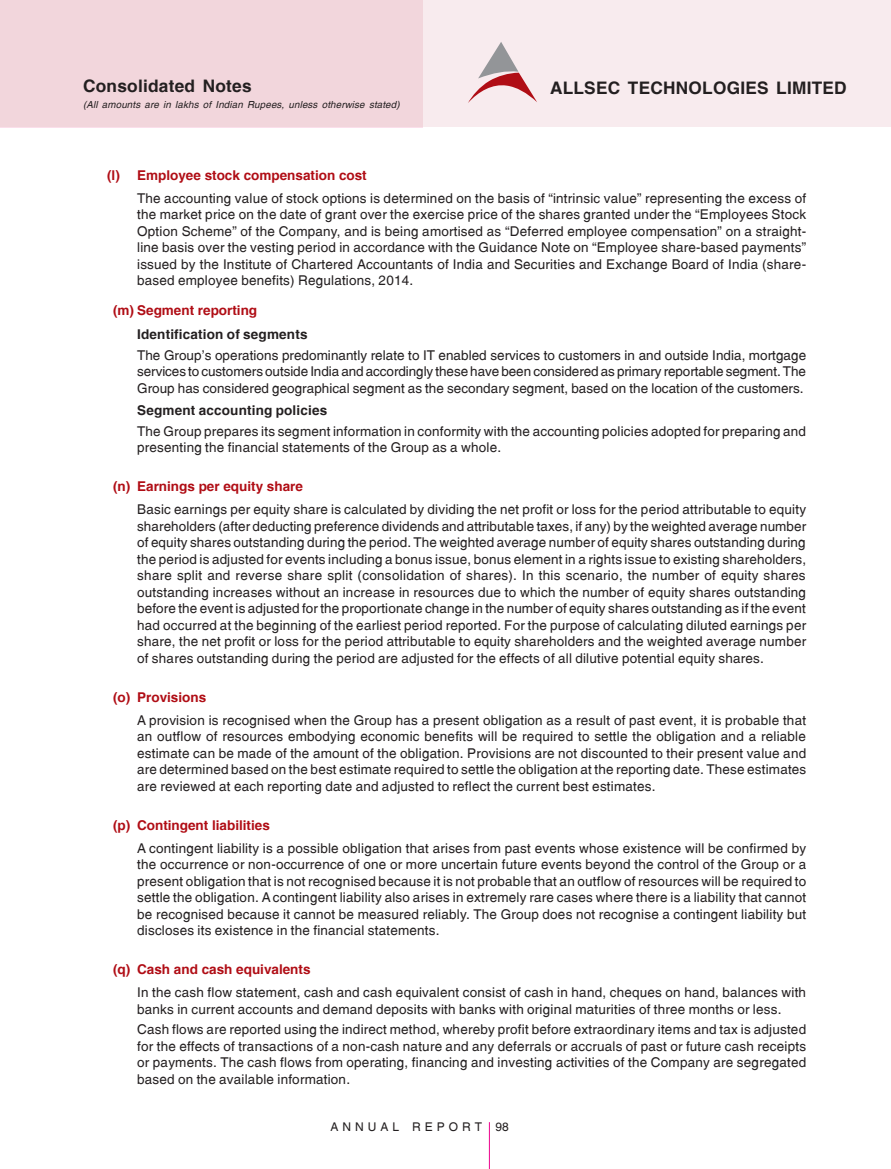
<style>
.page{position:relative;width:891px;height:1169px;background:#fff}
.page>*{position:absolute;margin:0;border:0;box-sizing:border-box;transform-origin:0 0}
.Header_bold{font:700 17.25px "Switzerland";letter-spacing:.015em;color:#231f20}
.NL_Para{font:13.5px/16.5px "Switzerland Plain";letter-spacing:.015em;color:#231f20;text-align:justify}
.NL_Alpha{font:700 13.5px "Switzerland";color:#b00d15}
.NL_Para-2{font:700 13.5px "Switzerland";letter-spacing:.015em;color:#231f20}
.t1{font:12px "Switzerland Plain";letter-spacing:.335em;color:#231f20}
.Body_text{font:italic 9.75px "Switzerland";letter-spacing:.015em;color:#231f20}
</style>
<div class="page">
<div style="left:423px;top:0;width:468px;height:127px;background:#f8ebee"></div>
<hr style="left:489px;top:1122px;width:1px;height:47px;background:#ed028c">
<svg style="left:468px;top:42px;width:69px;height:61px"></svg>
<div style="left:0;top:0;width:423px;height:127px;background:#f2d6dc"></div>
<p class="Header_bold" style="left:83px;top:75px;width:170px">Consolidated Notes</p>
<p class="Body_text" style="left:83px;top:99px;width:318px">(All amounts are in lakhs of Indian Rupees, unless otherwise stated)</p>
<p class="Header_bold" style="left:550px;top:78px;width:298px">ALLSEC TECHNOLOGIES LIMITED</p>
<p class="NL_Alpha" style="left:107px;top:167px;width:261px">(l) Employee stock compensation cost</p>
<p class="NL_Para" style="left:137px;top:190px;width:671px">The accounting value of stock options is determined on the basis of “intrinsic value” representing the excess of the market price on the date of grant over the exercise price of the shares granted under the “Employees Stock Option Scheme” of the Company, and is being amortised as “Deferred employee compensation” on a straight&shy;line basis over the vesting period in accordance with the Guidance Note on “Employee share-based payments” issued by the Institute of Chartered Accountants of India and Securities and Exchange Board of India (share&shy;based employee benefits) Regulations, 2014.</p>
<p class="NL_Alpha" style="left:113px;top:302px;width:146px">(m) Segment reporting</p>
<p class="NL_Para-2" style="left:137px;top:326px;width:172px">Identification of segments</p>
<p class="NL_Para" style="left:137px;top:347px;width:671px">The Group’s operations predominantly relate to IT enabled services to customers in and outside India, mortgage services to customers outside India and accordingly these have been considered as primary reportable segment. The Group has considered geographical segment as the secondary segment, based on the location of the customers.</p>
<p class="NL_Para-2" style="left:137px;top:402px;width:192px">Segment accounting policies</p>
<p class="NL_Para" style="left:137px;top:423px;width:671px">The Group prepares its segment information in conformity with the accounting policies adopted for preparing and presenting the financial statements of the Group as a whole.</p>
<p class="NL_Alpha" style="left:113px;top:478px;width:191px">(n) Earnings per equity share</p>
<p class="NL_Para" style="left:137px;top:501px;width:671px">Basic earnings per equity share is calculated by dividing the net profit or loss for the period attributable to equity shareholders (after deducting preference dividends and attributable taxes, if any) by the weighted average number of equity shares outstanding during the period. The weighted average number of equity shares outstanding during the period is adjusted for events including a bonus issue, bonus element in a rights issue to existing shareholders, share split and reverse share split (consolidation of shares). In this scenario, the number of equity shares outstanding increases without an increase in resources due to which the number of equity shares outstanding before the event is adjusted for the proportionate change in the number of equity shares outstanding as if the event had occurred at the beginning of the earliest period reported. For the purpose of calculating diluted earnings per share, the net profit or loss for the period attributable to equity shareholders and the weighted average number of shares outstanding during the period are adjusted for the effects of all dilutive potential equity shares.</p>
<p class="NL_Alpha" style="left:113px;top:689px;width:95px">(o) Provisions</p>
<p class="NL_Para" style="left:137px;top:711px;width:671px">A provision is recognised when the Group has a present obligation as a result of past event, it is probable that an outflow of resources embodying economic benefits will be required to settle the obligation and a reliable estimate can be made of the amount of the obligation. Provisions are not discounted to their present value and are determined based on the best estimate required to settle the obligation at the reporting date. These estimates are reviewed at each reporting date and adjusted to reflect the current best estimates.</p>
<p class="NL_Alpha" style="left:113px;top:817px;width:158px">(p) Contingent liabilities</p>
<p class="NL_Para" style="left:137px;top:839px;width:671px">A contingent liability is a possible obligation that arises from past events whose existence will be confirmed by the occurrence or non-occurrence of one or more uncertain future events beyond the control of the Group or a present obligation that is not recognised because it is not probable that an outflow of resources will be required to settle the obligation. A contingent liability also arises in extremely rare cases where there is a liability that cannot be recognised because it cannot be measured reliably. The Group does not recognise a contingent liability but discloses its existence in the financial statements.</p>
<p class="NL_Alpha" style="left:113px;top:961px;width:199px">(q) Cash and cash equivalents</p>
<p class="NL_Para" style="left:137px;top:984px;width:670px">In the cash flow statement, cash and cash equivalent consist of cash in hand, cheques on hand, balances with banks in current accounts and demand deposits with banks with original maturities of three months or less.</p>
<p class="NL_Para" style="left:137px;top:1021px;width:671px">Cash flows are reported using the indirect method, whereby profit before extraordinary items and tax is adjusted for the effects of transactions of a non-cash nature and any deferrals or accruals of past or future cash receipts or payments. The cash flows from operating, financing and investing activities of the Company are segregated based on the available information.</p>
<p class="t1" style="left:330px;top:1119px;width:180px">ANNUAL REPORT 98</p>
</div>
